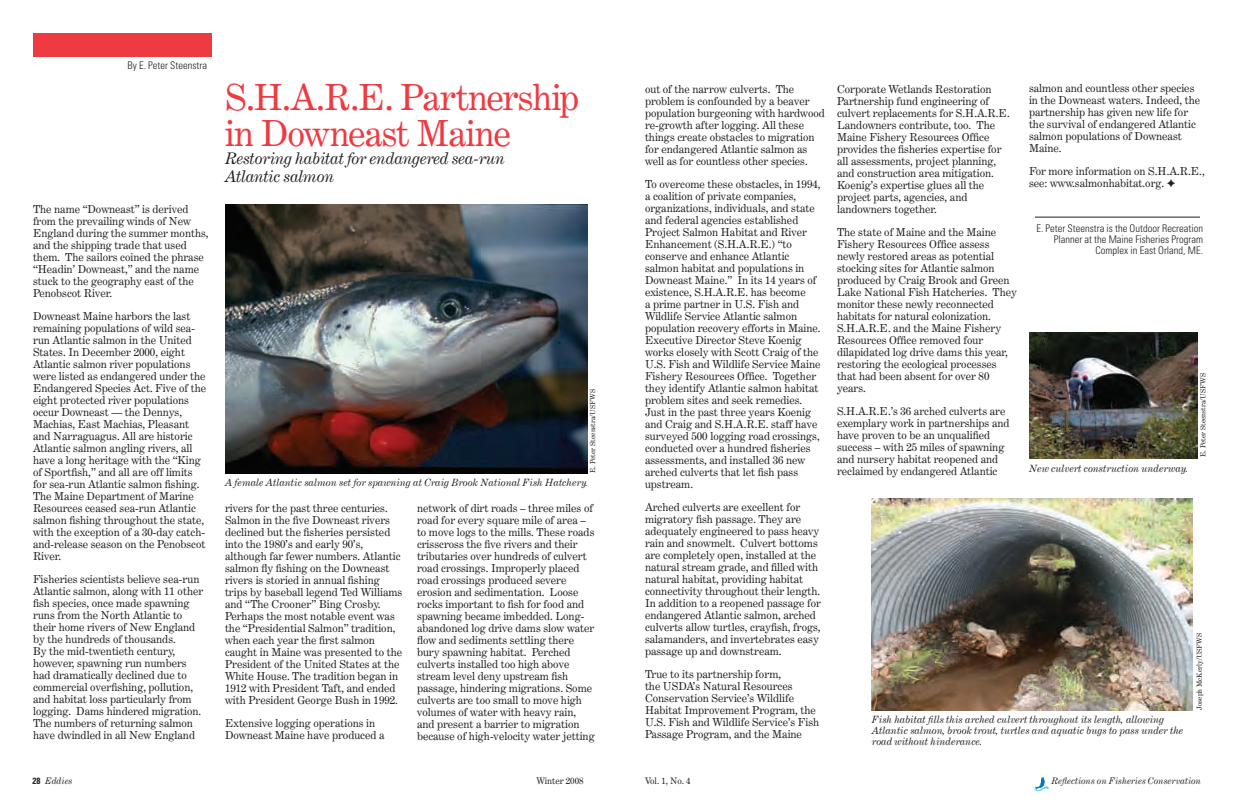
<style>
.page{position:relative;width:1242px;height:810px;background:#fff}
.page>*{position:absolute;margin:0;border:0;box-sizing:border-box;transform-origin:0 0}
.t1{font:36px/36px "Century Expanded BT";letter-spacing:-.02em;color:#ee3a41}
.t2{font:italic 16px/18px "Century Expanded BT";letter-spacing:-.02em;color:#231f20}
.t3{font:11px/12px "Century Expanded BT";color:#231f20}
.t4{font:300 condensed 10.5px/11px "Univers";color:#231f20;text-align:right}
.t5{font:italic 10px/11px "Century Expanded BT";color:#231f20}
.t6{font:italic 9px "Century Expanded BT";color:#231f20}
.t7{font:9px "Century Expanded BT";color:#231f20}
.t8{font:7px "Century Expanded BT";color:#231f20}
.s1{font-family:"Univers";font-weight:700;font-style:normal;font-stretch:condensed}
</style>
<div class="page">
<svg style="left:1033px;top:777px;width:16px;height:14px"></svg>
<hr style="left:1035px;top:217px;width:165px;height:1px;background:#231f20">
<div style="left:34px;top:33px;width:178px;height:23px;background:#ee3a41"></div>
<img style="left:871px;top:499px;width:322px;height:212px">
<img style="left:1029px;top:332px;width:168px;height:126px">
<img style="left:225px;top:204px;width:363px;height:270px">
<p class="t4" style="left:127px;top:59px;width:81px">By E. Peter Steenstra</p>
<p class="t3" style="left:33px;top:203px;width:177px">The name “Downeast” is derived from the prevailing winds of New<br>England during the summer months, and the shipping trade that used them. The sailors coined the phrase “Headin’ Downeast,” and the name stuck to the geography east of the<br>Penobscot River.</p>
<p class="t3" style="left:33px;top:310px;width:175px">Downeast Maine harbors the last remaining populations of wild sea&shy;run Atlantic salmon in the United States. In December 2000, eight Atlantic salmon river populations were listed as endangered under the Endangered Species Act. Five of the eight protected river populations occur Downeast — the Dennys, Machias, East Machias, Pleasant and Narraguagus. All are historic Atlantic salmon angling rivers, all have a long heritage with the “King of Sportfish,” and all are off limits for sea-run Atlantic salmon fishing.<br>The Maine Department of Marine Resources ceased sea-run Atlantic salmon fishing throughout the state, with the exception of a 30-day catch&shy;and-release season on the Penobscot River.</p>
<p class="t3" style="left:33px;top:573px;width:172px">Fisheries scientists believe sea-run Atlantic salmon, along with 11 other fish species, once made spawning runs from the North Atlantic to their home rivers of New England by the hundreds of thousands.<br>By the mid-twentieth century, however, spawning run numbers had dramatically declined due to commercial overfishing, pollution, and habitat loss particularly from logging. Dams hindered migration.<br>The numbers of returning salmon have dwindled in all New England</p>
<h1 class="t1" style="left:225px;top:79px;width:356px">S.H.A.R.E. Partnership in Downeast Maine</h1>
<h2 class="t2" style="left:225px;top:149px;width:281px">Restoring habitat for endangered sea-run<br>Atlantic salmon</h2>
<p class="t8" style="left:588px;top:473px;width:86px;rotate:-90deg">E. Peter Steenstra/USFWS</p>
<p class="t5" style="left:225px;top:477px;width:365px">A female Atlantic salmon set for spawning at Craig Brook National Fish Hatchery.</p>
<p class="t3" style="left:225px;top:502px;width:179px">rivers for the past three centuries.<br>Salmon in the five Downeast rivers declined but the fisheries persisted into the 1980’s and early 90’s, although far fewer numbers. Atlantic salmon fly fishing on the Downeast rivers is storied in annual fishing trips by baseball legend Ted Williams and “The Crooner” Bing Crosby.<br>Perhaps the most notable event was the “Presidential Salmon” tradition, when each year the first salmon caught in Maine was presented to the President of the United States at the White House. The tradition began in 1912 with President Taft, and ended with President George Bush in 1992.</p>
<p class="t3" style="left:225px;top:717px;width:161px">Extensive logging operations in<br>Downeast Maine have produced a</p>
<p class="t3" style="left:417px;top:502px;width:179px">network of dirt roads – three miles of road for every square mile of area – to move logs to the mills. These roads crisscross the five rivers and their tributaries over hundreds of culvert road crossings. Improperly placed road crossings produced severe erosion and sedimentation. Loose rocks important to fish for food and spawning became imbedded. Long&shy;abandoned log drive dams slow water flow and sediments settling there bury spawning habitat. Perched culverts installed too high above stream level deny upstream fish passage, hindering migrations. Some culverts are too small to move high volumes of water with heavy rain, and present a barrier to migration because of high-velocity water jetting</p>
<p class="t3" style="left:645px;top:83px;width:182px">out of the narrow culverts. The problem is confounded by a beaver population burgeoning with hardwood re-growth after logging. All these things create obstacles to migration for endangered Atlantic salmon as well as for countless other species.</p>
<p class="t3" style="left:645px;top:178px;width:177px">To overcome these obstacles, in 1994, a coalition of private companies, organizations, individuals, and state and federal agencies established Project Salmon Habitat and River Enhancement (S.H.A.R.E.) “to conserve and enhance Atlantic salmon habitat and populations in Downeast Maine.” In its 14 years of existence, S.H.A.R.E. has become<br>a prime partner in U.S. Fish and Wildlife Service Atlantic salmon population recovery efforts in Maine.<br>Executive Director Steve Koenig works closely with Scott Craig of the U.S. Fish and Wildlife Service Maine Fishery Resources Office. Together they identify Atlantic salmon habitat problem sites and seek remedies.<br>Just in the past three years Koenig and Craig and S.H.A.R.E. staff have surveyed 500 logging road crossings, conducted over a hundred fisheries assessments, and installed 36 new arched culverts that let fish pass upstream.</p>
<p class="t3" style="left:645px;top:501px;width:178px">Arched culverts are excellent for migratory fish passage. They are adequately engineered to pass heavy rain and snowmelt. Culvert bottoms are completely open, installed at the natural stream grade, and filled with natural habitat, providing habitat connectivity throughout their length.<br>In addition to a reopened passage for endangered Atlantic salmon, arched culverts allow turtles, crayfish, frogs, salamanders, and invertebrates easy passage up and downstream.</p>
<p class="t3" style="left:645px;top:668px;width:176px">True to its partnership form,<br>the USDA’s Natural Resources<br>Conservation Service’s Wildlife<br>Habitat Improvement Program, the<br>U.S. Fish and Wildlife Service’s Fish<br>Passage Program, and the Maine</p>
<p class="t3" style="left:837px;top:83px;width:174px">Corporate Wetlands Restoration Partnership fund engineering of culvert replacements for S.H.A.R.E.<br>Landowners contribute, too. The Maine Fishery Resources Office provides the fisheries expertise for all assessments, project planning, and construction area mitigation.<br>Koenig’s expertise glues all the project parts, agencies, and landowners together.</p>
<p class="t3" style="left:837px;top:226px;width:181px">The state of Maine and the Maine<br>Fishery Resources Office assess newly restored areas as potential stocking sites for Atlantic salmon produced by Craig Brook and Green<br>Lake National Fish Hatcheries. They monitor these newly reconnected habitats for natural colonization.<br>S.H.A.R.E. and the Maine Fishery<br>Resources Office removed four dilapidated log drive dams this year, restoring the ecological processes that had been absent for over 80 years.</p>
<p class="t3" style="left:837px;top:405px;width:174px">S.H.A.R.E.’s 36 arched culverts are exemplary work in partnerships and have proven to be an unqualified success – with 25 miles of spawning and nursery habitat reopened and reclaimed by endangered Atlantic</p>
<p class="t3" style="left:1029px;top:82px;width:173px">salmon and countless other species in the Downeast waters. Indeed, the partnership has given new life for the survival of endangered Atlantic salmon populations of Downeast<br>Maine.</p>
<p class="t3" style="left:1029px;top:165px;width:177px">For more information on S.H.A.R.E., see: www.salmonhabitat.org.</p>
<p class="t4" style="left:1036px;top:223px;width:168px">E. Peter Steenstra is the Outdoor Recreation<br>Planner at the Maine Fisheries Program<br>Complex in East Orland, ME.</p>
<p class="t5" style="left:1029px;top:462px;width:161px">New culvert construction underway.</p>
<p class="t8" style="left:1199px;top:457px;width:86px;rotate:-90deg">E. Peter Steenstra/USFWS</p>
<p class="t8" style="left:1195px;top:710px;width:79px;rotate:-90deg">Joseph McKerly/USFWS</p>
<p class="t5" style="left:872px;top:713px;width:313px">Fish habitat fills this arched culvert throughout its length, allowing<br>Atlantic salmon, brook trout, turtles and aquatic bugs to pass under the road without hinderance.</p>
<p class="t6" style="left:33px;top:775px;width:41px"><span class="s1">28</span> Eddies</p>
<p class="t7" style="left:536px;top:776px;width:49px">Winter 2008</p>
<p class="t7" style="left:645px;top:776px;width:47px">Vol. 1, No. 4</p>
<p class="t6" style="left:1052px;top:775px;width:151px">Reflections on Fisheries Conservation</p>
</div>
